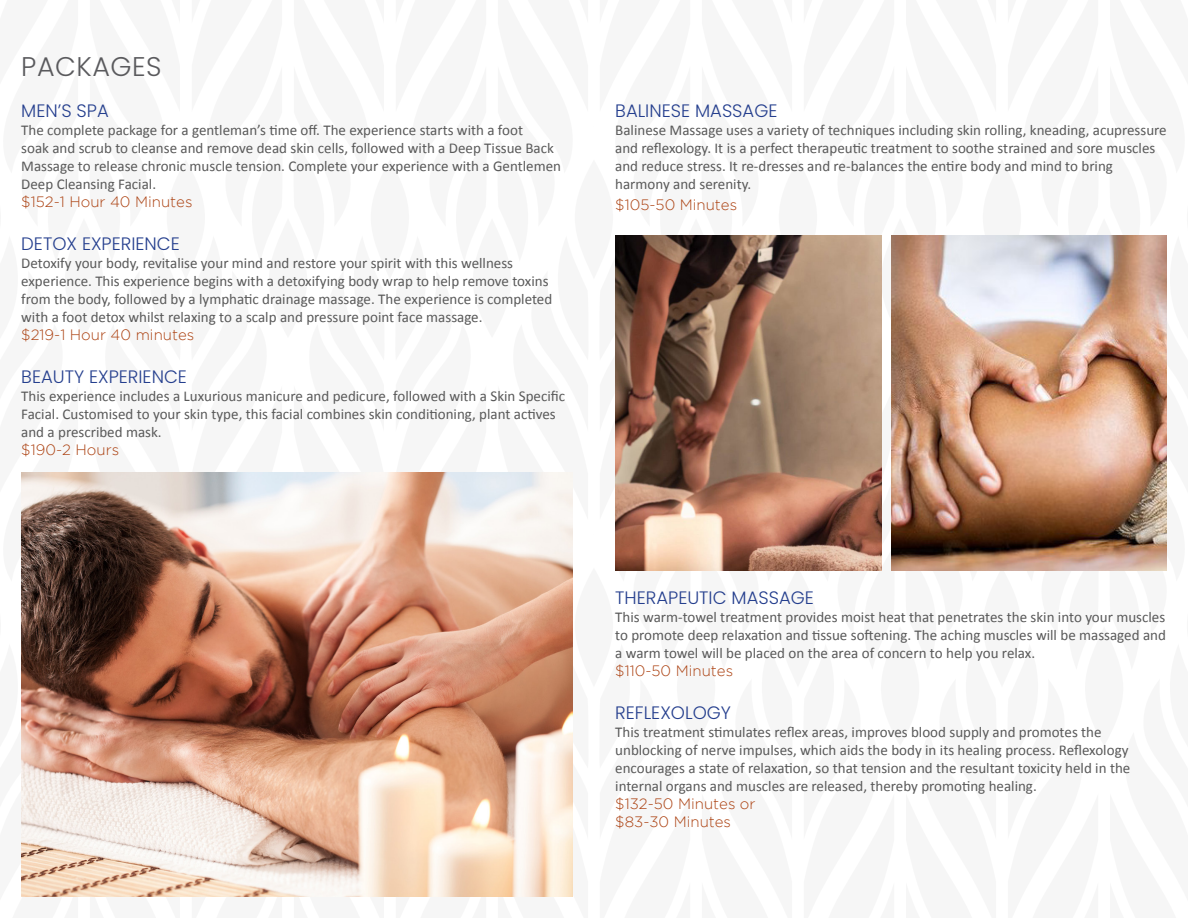
<style>
.page{position:relative;width:1188px;height:918px;background:#fff}
.page>*{position:absolute;margin:0;border:0;box-sizing:border-box;transform-origin:0 0}
.t1{font:300 27px "Poppins";letter-spacing:.02em;color:#5a5a5d}
.t2{font:300 18px "Poppins";color:#253f8e}
.t3{font:15px/18px "Calibri";color:#595959}
.t4{font:300 15px "Gotham";color:#ac4212}
.s1{font-family:"Gotham";font-weight:300;color:#ac4212}
</style>
<div class="page">
<img style="left:615px;top:235px;width:552px;height:336px">
<img style="left:21px;top:472px;width:552px;height:425px">
<p class="t1" style="left:21px;top:51px;width:142px">PACKAGES</p>
<p class="t2" style="left:21px;top:100px;width:89px">MEN’S SPA</p>
<p class="t3" style="left:21px;top:121px;width:541px">The complete package for a gentleman’s time off. The experience starts with a foot<br>soak and scrub to cleanse and remove dead skin cells, followed with a Deep Tissue Back Massage to release chronic muscle tension. Complete your experience with a Gentlemen Deep Cleansing Facial.<br><span class="s1">$152-1 Hour 40 Minutes</span></p>
<p class="t2" style="left:21px;top:233px;width:160px">DETOX EXPERIENCE</p>
<p class="t3" style="left:21px;top:254px;width:533px">Detoxify your body, revitalise your mind and restore your spirit with this wellness experience. This experience begins with a detoxifying body wrap to help remove toxins from the body, followed by a lymphatic drainage massage. The experience is completed with a foot detox whilst relaxing to a scalp and pressure point face massage.<br><span class="s1">$219-1 Hour 40 minutes</span></p>
<p class="t2" style="left:21px;top:367px;width:167px">BEAUTY EXPERIENCE</p>
<p class="t3" style="left:21px;top:388px;width:545px">This experience includes a Luxurious manicure and pedicure, followed with a Skin Specific Facial. Customised to your skin type, this facial combines skin conditioning, plant actives and a prescribed mask.<br><span class="s1">$190-2 Hours</span></p>
<p class="t2" style="left:615px;top:100px;width:164px">BALINESE MASSAGE</p>
<p class="t3" style="left:615px;top:121px;width:553px">Balinese Massage uses a variety of techniques including skin rolling, kneading, acupressure and reflexology. It is a perfect therapeutic treatment to soothe strained and sore muscles and reduce stress. It re-dresses and re-balances the entire body and mind to bring harmony and serenity.</p>
<p class="t4" style="left:615px;top:197px;width:123px">$105-50 Minutes</p>
<p class="t2" style="left:615px;top:588px;width:200px">THERAPEUTIC MASSAGE</p>
<p class="t3" style="left:615px;top:608px;width:552px">This warm-towel treatment provides moist heat that penetrates the skin into your muscles to promote deep relaxation and tissue softening. The aching muscles will be massaged and a warm towel will be placed on the area of concern to help you relax.<br><span class="s1">$110-50 Minutes</span></p>
<p class="t2" style="left:615px;top:703px;width:117px">REFLEXOLOGY</p>
<p class="t3" style="left:615px;top:724px;width:517px">This treatment stimulates reflex areas, improves blood supply and promotes the unblocking of nerve impulses, which aids the body in its healing process. Reflexology encourages a state of relaxation, so that tension and the resultant toxicity held in the internal organs and muscles are released, thereby promoting healing.<br><span class="s1">$132-50 Minutes or<br>$83-30 Minutes</span></p>
</div>
